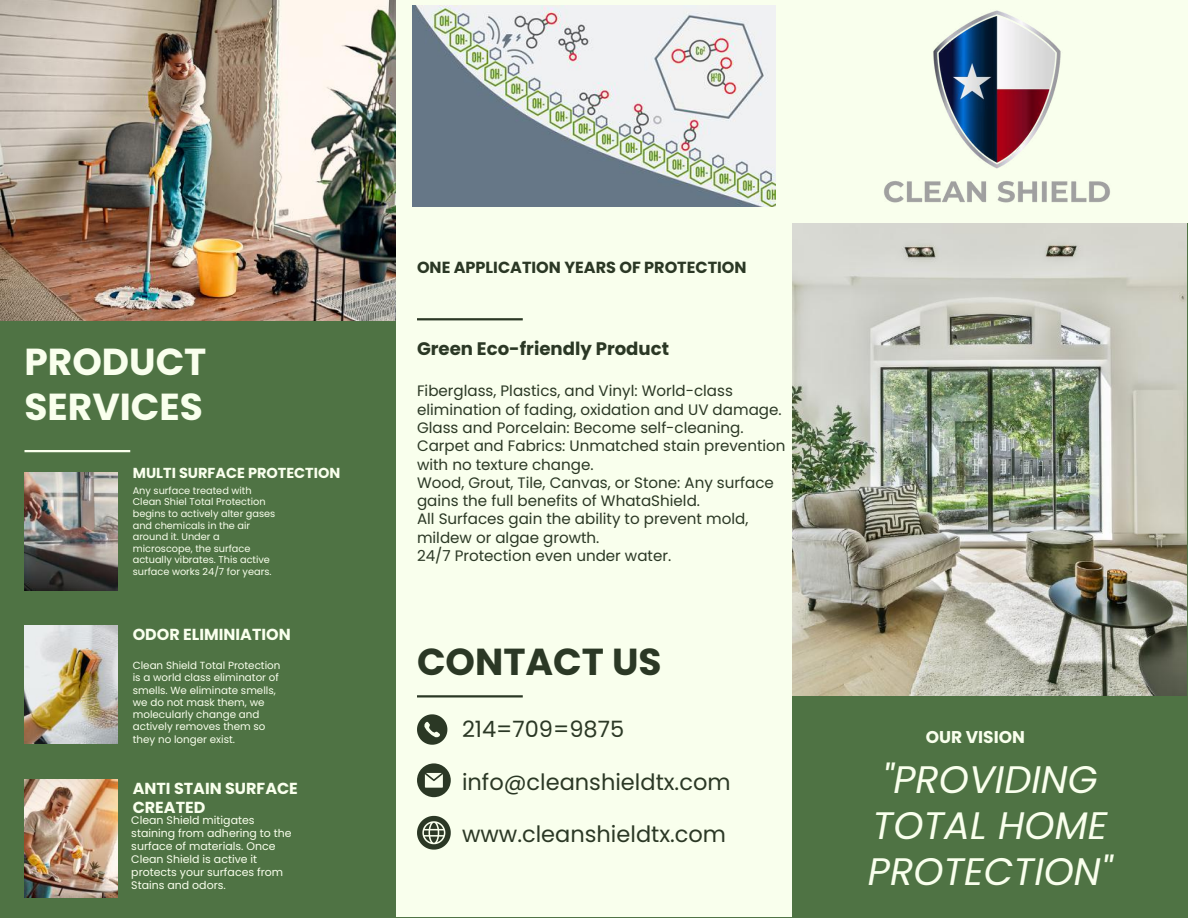
<style>
.page{position:relative;width:1188px;height:918px;background:#4f7344}
.page>*{position:absolute;margin:0;border:0;box-sizing:border-box;transform-origin:0 0}
.t1{font:italic 38.4px/46.2px "Poppins";color:#f9ffed;text-align:center}
.t2{font:700 37.5px/45px "Poppins";color:#f9ffed}
.t3{font:700 37.5px "Poppins";color:#2b3825}
.t4{font:22.5px "Poppins";color:#2b3825}
.t5{font:700 18.15px "Poppins";color:#2b3825}
.t6{font:700 17.1px "Poppins";color:#f9ffed}
.t7{font:700 16.05px "Poppins";color:#2b3825}
.t8{font:700 15.9px/19.2px "Poppins";color:#f9ffed}
.t9{font:15.15px/18.3px "Poppins";color:#2b3825}
.t10{font:700 14.4px "Poppins";color:#f9ffed}
.t11{font:10.95px/13px "Poppins";color:#f9ffed}
.t12{font:10.35px/12.3px "Poppins";color:#f9ffed}
.t13{font:9.75px/11.6px "Poppins";color:#f9ffed}
</style>
<div class="page">
<div style="left:396px;top:0;width:396px;height:917px;background:#f9ffed"></div>
<img style="left:412px;top:6px;width:363px;height:201px">
<img style="left:792px;top:223px;width:395px;height:472px">
<div style="left:792px;top:0;width:396px;height:223px;background:#f9ffed"></div>
<svg style="left:417px;top:714px;width:30px;height:31px"></svg>
<svg style="left:417px;top:763px;width:34px;height:34px"></svg>
<svg style="left:417px;top:816px;width:34px;height:34px"></svg>
<img style="left:0;top:0;width:396px;height:321px">
<img style="left:24px;top:472px;width:94px;height:119px">
<img style="left:24px;top:626px;width:94px;height:118px">
<img style="left:24px;top:780px;width:94px;height:118px">
<hr style="left:417px;top:318px;width:106px;height:2px;background:#2b3825">
<hr style="left:417px;top:695px;width:106px;height:3px;background:#2b3825">
<hr style="left:24px;top:450px;width:106px;height:2px;background:#f9ffed">
<img style="left:884px;top:10px;width:226px;height:193px">
<h2 class="t2" style="left:24px;top:339px;width:183px">PRODUCT<br>SERVICES</h2>
<p class="t10" style="left:133px;top:463px;width:209px">MULTI SURFACE PROTECTION</p>
<p class="t13" style="left:133px;top:485px;width:144px">Any surface treated with<br>Clean Shiel Total Protection begins to actively alter gases and chemicals in the air around it. Under a microscope, the surface actually vibrates. This active surface works 24/7 for years.</p>
<p class="t8" style="left:133px;top:625px;width:159px">ODOR ELIMINIATION</p>
<p class="t12" style="left:133px;top:659px;width:149px">Clean Shield Total Protection is a world class eliminator of smells. We eliminate smells, we do not mask them, we molecularly change and actively removes them so they no longer exist.</p>
<p class="t8" style="left:133px;top:779px;width:167px">ANTI STAIN SURFACE<br>CREATED</p>
<p class="t11" style="left:131px;top:813px;width:162px">Clean Shield mitigates staining from adhering to the surface of materials. Once<br>Clean Shield is active it protects your surfaces from<br>Stains and odors.</p>
<p class="t7" style="left:417px;top:256px;width:331px">ONE APPLICATION YEARS OF PROTECTION</p>
<p class="t5" style="left:417px;top:336px;width:254px">Green Eco-friendly Product</p>
<p class="t9" style="left:417px;top:382px;width:370px">Fiberglass, Plastics, and Vinyl: World-class elimination of fading, oxidation and UV damage.<br>Glass and Porcelain: Become self-cleaning.<br>Carpet and Fabrics: Unmatched stain prevention with no texture change.<br>Wood, Grout, Tile, Canvas, or Stone: Any surface gains the full benefits of WhataShield.<br>All Surfaces gain the ability to prevent mold, mildew or algae growth.<br>24/7 Protection even under water.</p>
<h2 class="t3" style="left:417px;top:635px;width:246px">CONTACT US</h2>
<h3 class="t4" style="left:462px;top:713px;width:164px">214=709=9875</h3>
<h3 class="t4" style="left:462px;top:766px;width:270px">info@cleanshieldtx.com</h3>
<h3 class="t4" style="left:462px;top:819px;width:266px">www.cleanshieldtx.com</h3>
<p class="t6" style="left:926px;top:725px;width:101px">OUR VISION</p>
<h1 class="t1" style="left:868px;top:756px;width:246px">"PROVIDING<br>TOTAL HOME<br>PROTECTION"</h1>
</div>
